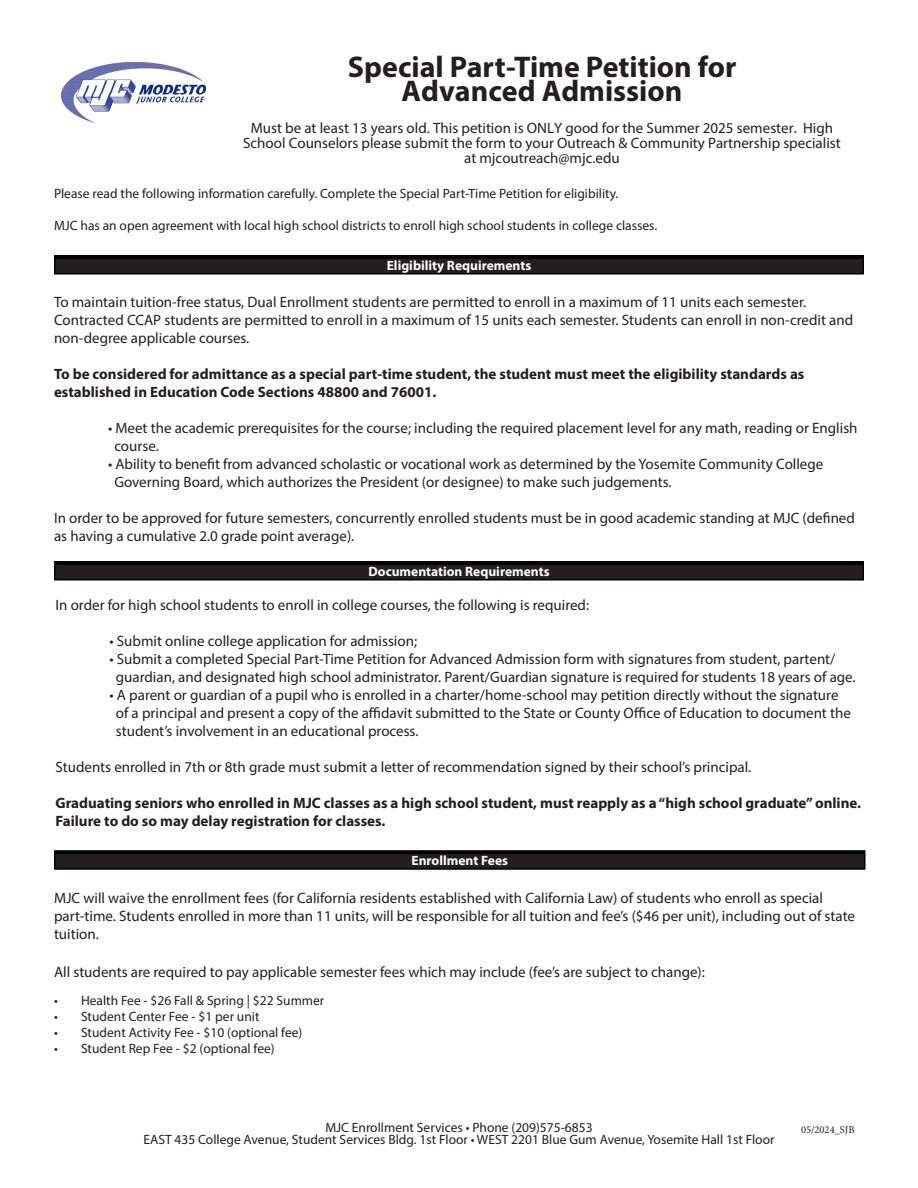
<style>
.page{position:relative;width:918px;height:1188px;background:#fff}
.page>*{position:absolute;margin:0;border:0;box-sizing:border-box;transform-origin:0 0}
.Heading_3{font:700 30px/24px "Myriad Pro";color:#231f20;text-align:center}
.Heading_3-2{font:15px/18px "Myriad Pro";color:#231f20}
.t1{font:700 15px/18px "Myriad Pro";color:#231f20}
.Paragraph_Style_1{font:13.5px/12px "Myriad Pro";color:#231f20;text-align:center}
.Heading_2{font:700 13.5px "Myriad Pro";color:#fff}
.t2{font:10.5px "Minion Pro";color:#231f20}
</style>
<div class="page">
<img style="left:61px;top:63px;width:144px;height:60px">
<div style="left:55px;top:256px;width:808px;height:18px;background:#000"></div>
<div style="left:56px;top:260px;width:806px;height:13px;background:#231f20"></div>
<div style="left:55px;top:259px;width:808px;height:15px;border:2px solid #231f20"></div>
<div style="left:54px;top:255px;width:810px;height:19px;border:2px solid #000"></div>
<div style="left:55px;top:562px;width:808px;height:18px;background:#000"></div>
<div style="left:56px;top:566px;width:806px;height:13px;background:#231f20"></div>
<div style="left:55px;top:565px;width:808px;height:15px;border:2px solid #231f20"></div>
<div style="left:54px;top:561px;width:810px;height:19px;border:2px solid #000"></div>
<div style="left:55px;top:851px;width:810px;height:18px;background:#000"></div>
<div style="left:56px;top:855px;width:808px;height:13px;background:#231f20"></div>
<div style="left:55px;top:854px;width:810px;height:15px;border:2px solid #231f20"></div>
<div style="left:54px;top:850px;width:812px;height:20px;border:2px solid #000"></div>
<p class="Heading_3" style="left:348px;top:53px;width:390px">Special Part-Time Petition for<br>Advanced Admission</p>
<p class="Heading_3-2" style="left:243px;top:120px;width:599px;line-height:15px;text-align:center">Must be at least 13 years old. This petition is ONLY good for the Summer 2025 semester. High<br>School Counselors please submit the form to your Outreach &amp; Community Partnership specialist at mjcoutreach@mjc.edu</p>
<p class="Paragraph_Style_1" style="left:54px;top:187px;width:566px">Please read the following information carefully. Complete the Special Part-Time Petition for eligibility.</p>
<p class="Paragraph_Style_1" style="left:54px;top:219px;width:605px">MJC has an open agreement with local high school districts to enroll high school students in college classes.</p>
<p class="Heading_2" style="left:387px;top:256px;width:146px">Eligibility Requirements</p>
<p class="Heading_3-2" style="left:54px;top:292px;width:801px">To maintain tuition-free status, Dual Enrollment students are permitted to enroll in a maximum of 11 units each semester.<br>Contracted CCAP students are permitted to enroll in a maximum of 15 units each semester. Students can enroll in non-credit and non-degree applicable courses.</p>
<p class="t1" style="left:54px;top:364px;width:752px">To be considered for admittance as a special part-time student, the student must meet the eligibility standards as established in Education Code Sections 48800 and 76001.</p>
<p class="Heading_3-2" style="left:114px;top:418px;width:745px;text-indent:-6px">• Meet the academic prerequisites for the course; including the required placement level for any math, reading or English course.</p>
<p class="Heading_3-2" style="left:114px;top:454px;width:711px;text-indent:-6px">• Ability to benefit from advanced scholastic or vocational work as determined by the Yosemite Community College<br>Governing Board, which authorizes the President (or designee) to make such judgements.</p>
<p class="Heading_3-2" style="left:54px;top:508px;width:802px">In order to be approved for future semesters, concurrently enrolled students must be in good academic standing at MJC (defined as having a cumulative 2.0 grade point average).</p>
<p class="Heading_2" style="left:368px;top:562px;width:183px">Documentation Requirements</p>
<p class="Heading_3-2" style="left:56px;top:595px;width:535px">In order for high school students to enroll in college courses, the following is required:</p>
<p class="Heading_3-2" style="left:110px;top:631px;width:309px">• Submit online college application for admission;</p>
<p class="Heading_3-2" style="left:116px;top:649px;width:741px;text-indent:-6px">• Submit a completed Special Part-Time Petition for Advanced Admission form with signatures from student, partent/ guardian, and designated high school administrator. Parent/Guardian signature is required for students 18 years of age.</p>
<p class="Heading_3-2" style="left:116px;top:685px;width:737px;text-indent:-6px">• A parent or guardian of a pupil who is enrolled in a charter/home-school may petition directly without the signature of a principal and present a copy of the affidavit submitted to the State or County Office of Education to document the student’s involvement in an educational process.</p>
<p class="Heading_3-2" style="left:56px;top:757px;width:697px">Students enrolled in 7th or 8th grade must submit a letter of recommendation signed by their school’s principal.</p>
<p class="t1" style="left:56px;top:793px;width:807px">Graduating seniors who enrolled in MJC classes as a high school student, must reapply as a “high school graduate” online.<br>Failure to do so may delay registration for classes.</p>
<p class="Heading_2" style="left:412px;top:852px;width:98px">Enrollment Fees</p>
<p class="Heading_3-2" style="left:54px;top:889px;width:803px">MJC will waive the enrollment fees (for California residents established with California Law) of students who enroll as special part-time. Students enrolled in more than 11 units, will be responsible for all tuition and fee’s ($46 per unit), including out of state tuition.</p>
<p class="Heading_3-2" style="left:54px;top:963px;width:652px">All students are required to pay applicable semester fees which may include (fee’s are subject to change):</p>
<p class="Paragraph_Style_1" style="left:54px;top:994px;width:272px">• Health Fee - $26 Fall &amp; Spring | $22 Summer</p>
<p class="Paragraph_Style_1" style="left:54px;top:1010px;width:207px">• Student Center Fee - $1 per unit</p>
<p class="Paragraph_Style_1" style="left:54px;top:1026px;width:250px">• Student Activity Fee - $10 (optional fee)</p>
<p class="Paragraph_Style_1" style="left:54px;top:1042px;width:222px">• Student Rep Fee - $2 (optional fee)</p>
<p class="Paragraph_Style_1" style="left:143px;top:1121px;width:633px">MJC Enrollment Services • Phone (209)575-6853<br>EAST 435 College Avenue, Student Services Bldg. 1st Floor • WEST 2201 Blue Gum Avenue, Yosemite Hall 1st Floor</p>
<p class="t2" style="left:801px;top:1122px;width:55px">05/2024_SJB</p>
</div>
